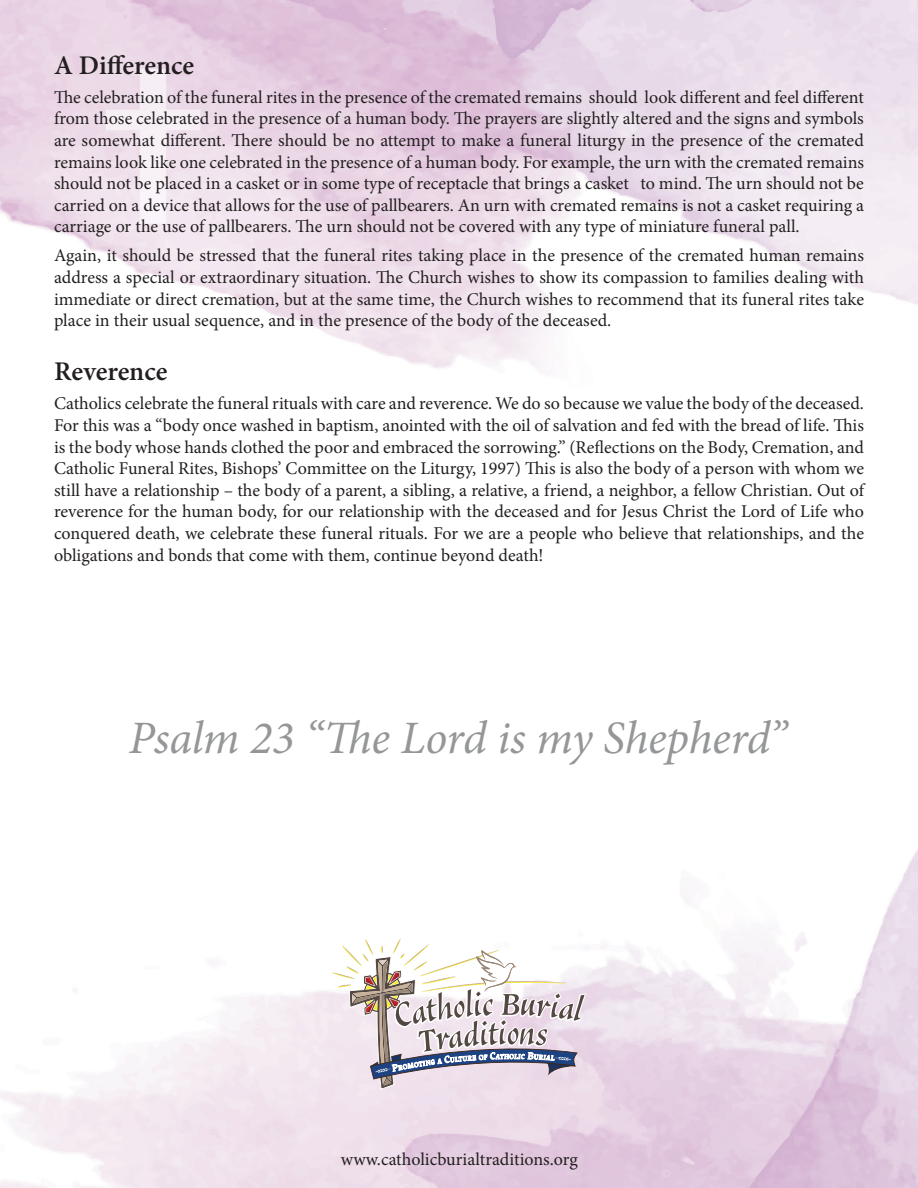
<style>
.page{position:relative;width:918px;height:1188px;background:#fff}
.page>*{position:absolute;margin:0;border:0;box-sizing:border-box;transform-origin:0 0}
.t1{font:italic 46.5px "Minion Pro";letter-spacing:-.005em;color:#949698}
.t2{font:600 27px "Minion Pro";letter-spacing:-.005em;color:#231f20}
.t3{font:18px/21.6px "Minion Pro";color:#231f20;text-align:justify}
</style>
<div class="page">
<svg style="left:332px;top:938px;width:254px;height:152px"></svg>
<p class="t2" style="left:54px;top:46px;width:142px">A Difference</p>
<p class="t3" style="left:54px;top:86px;width:812px">The celebration of the funeral rites in the presence of the cremated remains should look different and feel different from those celebrated in the presence of a human body. The prayers are slightly altered and the signs and symbols are somewhat different. There should be no attempt to make a funeral liturgy in the presence of the cremated remains look like one celebrated in the presence of a human body. For example, the urn with the cremated remains should not be placed in a casket or in some type of receptacle that brings a casket to mind. The urn should not be carried on a device that allows for the use of pallbearers. An urn with cremated remains is not a casket requiring a carriage or the use of pallbearers. The urn should not be covered with any type of miniature funeral pall.</p>
<p class="t3" style="left:54px;top:245px;width:812px">Again, it should be stressed that the funeral rites taking place in the presence of the cremated human remains address a special or extraordinary situation. The Church wishes to show its compassion to families dealing with immediate or direct cremation, but at the same time, the Church wishes to recommend that its funeral rites take place in their usual sequence, and in the presence of the body of the deceased.</p>
<p class="t2" style="left:54px;top:353px;width:115px">Reverence</p>
<p class="t3" style="left:54px;top:393px;width:812px">Catholics celebrate the funeral rituals with care and reverence. We do so because we value the body of the deceased.<br>For this was a “body once washed in baptism, anointed with the oil of salvation and fed with the bread of life. This is the body whose hands clothed the poor and embraced the sorrowing.” (Reflections on the Body, Cremation, and Catholic Funeral Rites, Bishops’ Committee on the Liturgy, 1997) This is also the body of a person with whom we still have a relationship – the body of a parent, a sibling, a relative, a friend, a neighbor, a fellow Christian. Out of reverence for the human body, for our relationship with the deceased and for Jesus Christ the Lord of Life who conquered death, we celebrate these funeral rituals. For we are a people who believe that relationships, and the obligations and bonds that come with them, continue beyond death!</p>
<p class="t1" style="left:129px;top:707px;width:660px">Psalm 23 “The Lord is my Shepherd”</p>
<p class="t3" style="left:341px;top:1149px;width:239px">www.catholicburialtraditions.org</p>
</div>
